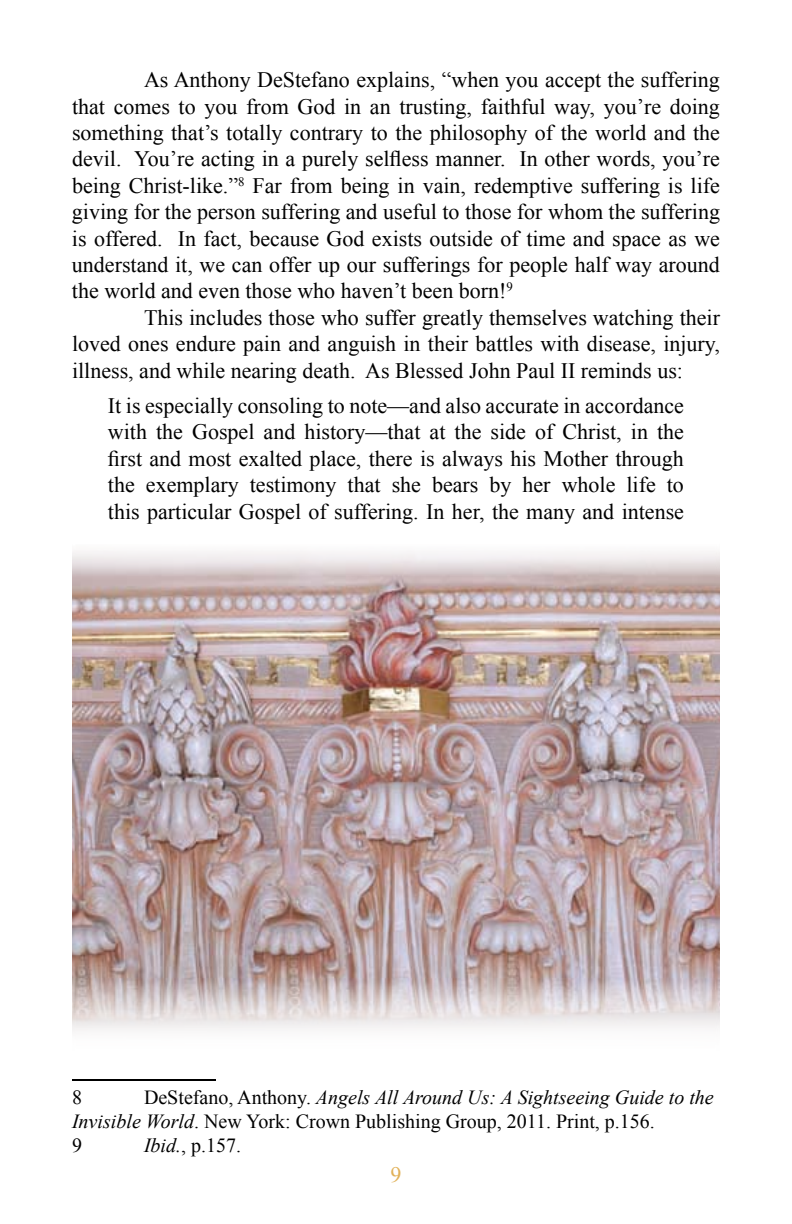
<style>
.page{position:relative;width:792px;height:1224px;background:#fff}
.page>*{position:absolute;margin:0;border:0;box-sizing:border-box;transform-origin:0 0}
.t1{font:22px/26.4px "Times New Roman";color:#000;text-align:justify}
.t2{font:22px "Times New Roman";color:#e1b158}
.t3{font:20px/24px "Times New Roman";color:#000}
.s1{font-style:italic}
</style>
<div class="page">
<hr style="left:72px;top:1079px;width:144px;height:2px;background:#000">
<img style="left:72px;top:551px;width:648px;height:480px">
<p class="t1" style="left:72px;top:66px;width:650px;text-indent:72px">As Anthony DeStefano explains, “when you accept the suffering that comes to you from God in an trusting, faithful way, you’re doing something that’s totally contrary to the philosophy of the world and the devil. You’re acting in a purely selfless manner. In other words, you’re being Christ-like.”<sup>8</sup> Far from being in vain, redemptive suffering is life giving for the person suffering and useful to those for whom the suffering is offered. In fact, because God exists outside of time and space as we understand it, we can offer up our sufferings for people half way around the world and even those who haven’t been born!<sup>9</sup></p>
<p class="t1" style="left:72px;top:304px;width:650px;text-indent:72px">This includes those who suffer greatly themselves watching their loved ones endure pain and anguish in their battles with disease, injury, illness, and while nearing death. As Blessed John Paul II reminds us:</p>
<p class="t1" style="left:108px;top:392px;width:578px">It is especially consoling to note—and also accurate in accordance with the Gospel and history—that at the side of Christ, in the first and most exalted place, there is always his Mother through the exemplary testimony that she bears by her whole life to this particular Gospel of suffering. In her, the many and intense</p>
<p class="t3" style="left:72px;top:1085px;width:643px;text-indent:72px">DeStefano, Anthony. <span class="s1">Angels All Around Us: A Sightseeing Guide to the<br>Invisible World</span>. New York: Crown Publishing Group, 2011. Print, p.156.<br>9</p>
<p class="t3" style="left:72px;top:1085px;width:11px">8</p>
<p class="t3" style="left:144px;top:1133px;width:99px"><span class="s1">Ibid.</span>, p.157.</p>
<p class="t2" style="left:390px;top:1160px;width:12px">9</p>
</div>
